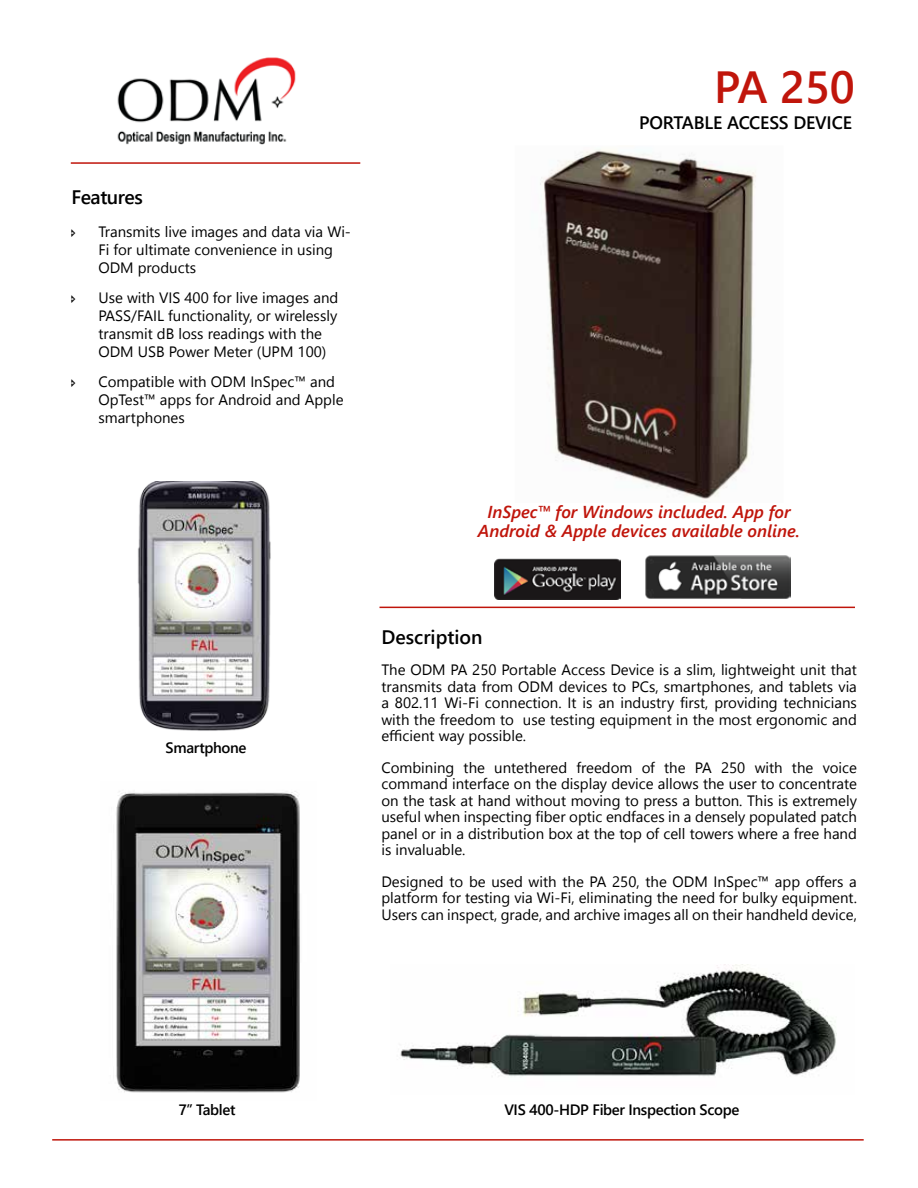
<style>
.page{position:relative;width:918px;height:1188px;background:#fff}
.page>*{position:absolute;margin:0;border:0;box-sizing:border-box;transform-origin:0 0}
.t1{font:600 45px "Segoe UI";color:#c0150b}
.t2{font:600 19.5px "Segoe UI";color:#000}
.t3{font:600 19.5px "Segoe UI";letter-spacing:-.025em;color:#000}
.t4{font:600 18px "Segoe UI";letter-spacing:-.01em;color:#000}
.t5{font:italic 600 17.25px/18.9px "Segoe UI";color:#c0150b;text-align:center}
.t6{font:15px/16.5px "Segoe UI";color:#000;text-align:justify}
.t7{font:600 15px "Segoe UI";letter-spacing:-.025em;color:#000}
</style>
<div class="page">
<hr style="left:71px;top:162px;width:289px;height:2px;background:#c0150b">
<hr style="left:52px;top:1139px;width:812px;height:2px;background:#c0150b">
<img style="left:117px;top:57px;width:179px;height:88px">
<hr style="left:380px;top:607px;width:475px;height:1px;background:#c0150b">
<img style="left:540px;top:149px;width:216px;height:354px">
<img style="left:116px;top:791px;width:184px;height:302px">
<img style="left:138px;top:481px;width:133px;height:250px">
<img style="left:400px;top:965px;width:437px;height:112px">
<img style="left:494px;top:558px;width:126px;height:42px">
<img style="left:645px;top:556px;width:146px;height:43px">
<h1 class="t1" style="left:714px;top:53px;width:142px">PA 250</h1>
<h2 class="t3" style="left:71px;top:182px;width:73px">Features</h2>
<p class="t6" style="left:98px;top:222px;width:254px;line-height:18px;text-align:left">Transmits live images and data via Wi-<br>Fi for ultimate convenience in using<br>ODM products</p>
<p class="t6" style="left:98px;top:288px;width:241px;line-height:18px;text-align:left">Use with VIS 400 for live images and PASS/FAIL functionality, or wirelessly transmit dB loss readings with the ODM USB Power Meter (UPM 100)</p>
<p class="t6" style="left:98px;top:372px;width:247px;line-height:18px;text-align:left">Compatible with ODM InSpec™ and<br>OpTest™ apps for Android and Apple smartphones</p>
<p class="t4" style="left:639px;top:109px;width:214px">PORTABLE ACCESS DEVICE</p>
<p class="t5" style="left:478px;top:501px;width:324px">InSpec™ for Windows included. App for<br>Android &amp; Apple devices available online.</p>
<p class="t7" style="left:166px;top:736px;width:83px">Smartphone</p>
<h2 class="t2" style="left:381px;top:622px;width:103px">Description</h2>
<p class="t6" style="left:381px;top:661px;width:477px">The ODM PA 250 Portable Access Device is a slim, lightweight unit that transmits data from ODM devices to PCs, smartphones, and tablets via a 802.11 Wi-Fi connection. It is an industry first, providing technicians with the freedom to use testing equipment in the most ergonomic and efficient way possible.</p>
<p class="t6" style="left:381px;top:759px;width:477px">Combining the untethered freedom of the PA 250 with the voice command interface on the display device allows the user to concentrate on the task at hand without moving to press a button. This is extremely useful when inspecting fiber optic endfaces in a densely populated patch panel or in a distribution box at the top of cell towers where a free hand is invaluable.</p>
<p class="t6" style="left:381px;top:873px;width:477px">Designed to be used with the PA 250, the ODM InSpec™ app offers a platform for testing via Wi-Fi, eliminating the need for bulky equipment.<br>Users can inspect, grade, and archive images all on their handheld device,</p>
<p class="t7" style="left:179px;top:1098px;width:58px">7” Tablet</p>
<p class="t7" style="left:504px;top:1099px;width:236px">VIS 400-HDP Fiber Inspection Scope</p>
</div>
